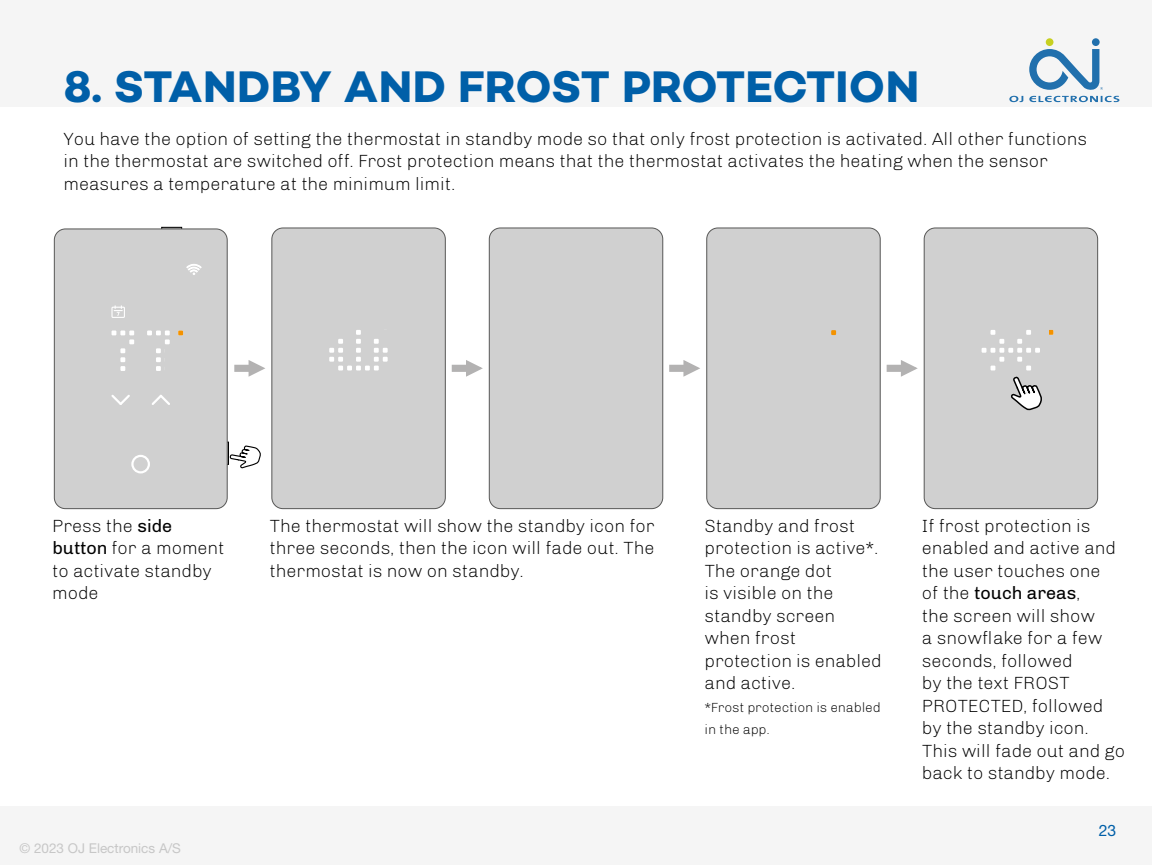
<style>
.page{position:relative;width:1152px;height:865px;background:#fff}
.page>*{position:absolute;margin:0;border:0;box-sizing:border-box;transform-origin:0 0}
.t1{font:700 45px "Campton";color:#005fa8}
.t2{font:300 18px/22.5px "Chivo";color:#000}
.t3{font:15.75px "Helvetica Neue LTW1 G";color:#005fa8}
.t4{font:300 13.5px/22.5px "Chivo";color:#000}
.t5{font:13.5px "Helvetica Neue LTW1 G";color:#c7c7c7}
.s1{font-weight:400}
</style>
<div class="page">
<div style="left:0;top:806px;width:1152px;height:58px;background:#f5f5f5"></div>
<div style="left:0;top:0;width:1152px;height:107px;background:#f5f5f5"></div>
<svg style="left:229px;top:445px;width:32px;height:24px"></svg>
<div style="left:226px;top:442px;width:3px;height:22px;border:1px solid #000"></div>
<div style="left:162px;top:227px;width:20px;height:3px;border:1px solid #000"></div>
<div style="left:54px;top:229px;width:173px;height:279px;background:#d0d0d0;border-radius:11px"></div>
<div style="left:54px;top:229px;width:173px;height:279px;border:1px solid #575756;border-radius:11px"></div>
<svg style="left:112px;top:330px;width:58px;height:41px"></svg>
<svg style="left:178px;top:330px;width:5px;height:5px"></svg>
<div style="left:111px;top:306px;width:14px;height:12px;border:1px solid #fff"></div>
<svg style="left:114px;top:305px;width:9px;height:11px"></svg>
<svg style="left:131px;top:455px;width:19px;height:18px"></svg>
<svg style="left:111px;top:395px;width:19px;height:10px"></svg>
<svg style="left:152px;top:395px;width:18px;height:10px"></svg>
<svg style="left:186px;top:264px;width:16px;height:11px"></svg>
<div style="left:136px;top:327px;width:8px;height:47px;background:#d0d0d0"></div>
<div style="left:146px;top:339px;width:16px;height:6px;background:#d0d0d0"></div>
<div style="left:108px;top:339px;width:18px;height:6px;background:#d0d0d0"></div>
<div style="left:129px;top:364px;width:13px;height:9px;background:#d0d0d0"></div>
<div style="left:129px;top:347px;width:7px;height:16px;background:#d0d0d0"></div>
<div style="left:110px;top:346px;width:7px;height:26px;background:#d0d0d0"></div>
<div style="left:165px;top:364px;width:13px;height:9px;background:#d0d0d0"></div>
<div style="left:165px;top:347px;width:6px;height:16px;background:#d0d0d0"></div>
<div style="left:146px;top:346px;width:7px;height:26px;background:#d0d0d0"></div>
<div style="left:272px;top:228px;width:173px;height:280px;background:#d0d0d0;border-radius:11px"></div>
<div style="left:272px;top:228px;width:173px;height:280px;border:1px solid #575756;border-radius:11px"></div>
<svg style="left:329px;top:330px;width:59px;height:40px"></svg>
<div style="left:325px;top:363px;width:11px;height:10px;background:#d0d0d0"></div>
<div style="left:380px;top:363px;width:10px;height:9px;background:#d0d0d0"></div>
<div style="left:380px;top:330px;width:10px;height:16px;background:#d0d0d0"></div>
<div style="left:327px;top:329px;width:10px;height:16px;background:#d0d0d0"></div>
<div style="left:345px;top:333px;width:8px;height:29px;background:#d0d0d0"></div>
<div style="left:362px;top:333px;width:9px;height:29px;background:#d0d0d0"></div>
<div style="left:364px;top:321px;width:20px;height:16px;background:#d0d0d0"></div>
<div style="left:333px;top:322px;width:20px;height:16px;background:#d0d0d0"></div>
<div style="left:707px;top:228px;width:173px;height:280px;background:#d0d0d0;border-radius:11px"></div>
<div style="left:707px;top:228px;width:173px;height:280px;border:1px solid #575756;border-radius:11px"></div>
<svg style="left:831px;top:330px;width:5px;height:5px"></svg>
<div style="left:489px;top:228px;width:174px;height:280px;background:#d0d0d0;border-radius:11px"></div>
<div style="left:489px;top:228px;width:174px;height:280px;border:1px solid #575756;border-radius:11px"></div>
<div style="left:924px;top:228px;width:174px;height:280px;background:#d0d0d0;border-radius:11px"></div>
<div style="left:924px;top:228px;width:174px;height:280px;border:1px solid #575756;border-radius:11px"></div>
<svg style="left:234px;top:364px;width:14px;height:8px"></svg>
<svg style="left:248px;top:360px;width:17px;height:17px"></svg>
<div style="left:452px;top:364px;width:15px;height:8px;background:#b3b2b2;border:2px solid #b3b2b2"></div>
<svg style="left:465px;top:360px;width:18px;height:17px"></svg>
<svg style="left:669px;top:364px;width:13px;height:8px"></svg>
<svg style="left:682px;top:360px;width:18px;height:17px"></svg>
<div style="left:887px;top:364px;width:15px;height:8px;background:#b3b2b2;border:2px solid #b3b2b2"></div>
<svg style="left:900px;top:360px;width:18px;height:17px"></svg>
<svg style="left:981px;top:330px;width:72px;height:81px"></svg>
<h1 class="t1" style="left:64px;top:58px;width:857px">8. STANDBY AND FROST PROTECTION</h1>
<p class="t2" style="left:64px;top:127px;width:1025px">You have the option of setting the thermostat in standby mode so that only frost protection is activated. All other functions in the thermostat are switched off. Frost protection means that the thermostat activates the heating when the sensor measures a temperature at the minimum limit.</p>
<p class="t2" style="left:52px;top:514px;width:174px">Press the <span class="s1">side button</span> for a moment to activate standby mode</p>
<p class="t2" style="left:705px;top:514px;width:179px">Standby and frost protection is active*.<br>The orange dot<br>is visible on the standby screen when frost protection is enabled and active.</p>
<p class="t4" style="left:705px;top:695px;width:178px">*Frost protection is enabled in the app.</p>
<p class="t2" style="left:270px;top:514px;width:386px;text-align:justify">The thermostat will show the standby icon for three seconds, then the icon will fade out. The thermostat is now on standby.</p>
<p class="t5" style="left:19px;top:839px;width:163px">© 2023 OJ Electronics A/S</p>
<p class="t2" style="left:922px;top:514px;width:205px">If frost protection is enabled and active and the user touches one<br>of the <span class="s1">touch areas</span>,<br>the screen will show<br>a snowflake for a few seconds, followed<br>by the text FROST<br>PROTECTED, followed by the standby icon.<br>This will fade out and go back to standby mode.</p>
<p class="t3" style="left:1099px;top:820px;width:19px">23</p>
</div>
